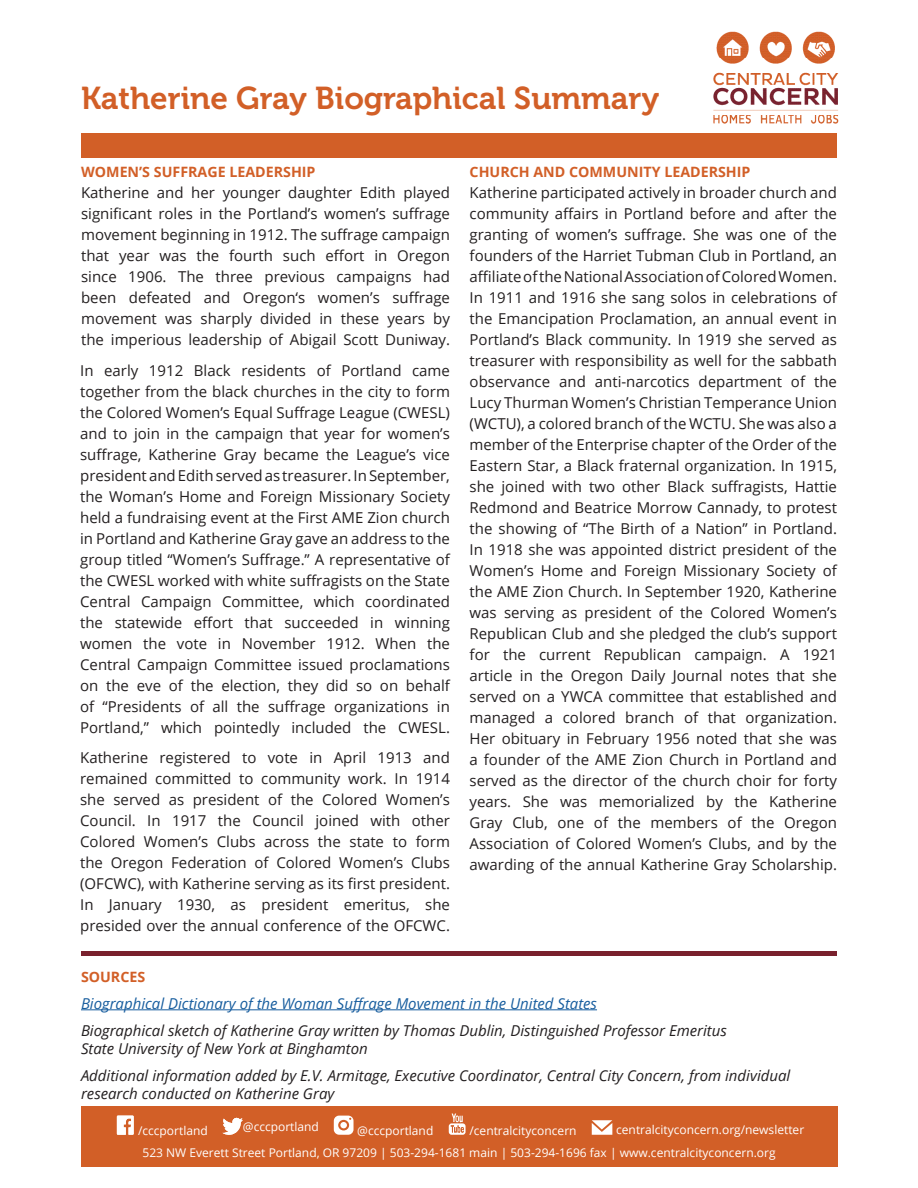
<style>
.page{position:relative;width:918px;height:1188px;background:#fff}
.page>*{position:absolute;margin:0;border:0;box-sizing:border-box;transform-origin:0 0}
.t1{font:31.5px "Museo 700";color:#d25f27}
.t2{font:15px/21px "Open Sans";color:#231f20;text-align:justify}
.Paragraph_Style_1{font:italic 15px "Open Sans";color:#231f20}
.Paragraph_Style_1-2{font:italic 15px "Open Sans";color:#175d9e}
.Paragraph_Style_1-3{font:700 14.25px "Open Sans";color:#d25f27}
.t3{font:12px "Open Sans";color:#fff}
</style>
<div class="page">
<img style="left:713px;top:31px;width:126px;height:93px">
<hr style="left:81px;top:1009px;width:516px;height:1px;background:#175d9e">
<div style="left:81px;top:134px;width:756px;height:24px;background:#d25f27"></div>
<div style="left:81px;top:951px;width:756px;height:5px;background:#79212d"></div>
<div style="left:81px;top:1106px;width:756px;height:60px;background:#d25f27"></div>
<svg style="left:222px;top:1117px;width:21px;height:18px"></svg>
<svg style="left:334px;top:1116px;width:20px;height:19px"></svg>
<div style="left:340px;top:1122px;width:7px;height:6px;background:#fff;border-radius:50%"></div>
<svg style="left:117px;top:1116px;width:17px;height:19px"></svg>
<svg style="left:449px;top:1114px;width:17px;height:21px"></svg>
<svg style="left:592px;top:1120px;width:20px;height:15px"></svg>
<p class="t1" style="left:81px;top:81px;width:580px">Katherine Gray Biographical Summary</p>
<p class="Paragraph_Style_1-3" style="left:470px;top:162px;width:282px">CHURCH AND COMMUNITY LEADERSHIP</p>
<p class="t2" style="left:470px;top:182px;width:369px">Katherine participated actively in broader church and community affairs in Portland before and after the granting of women’s suffrage. She was one of the founders of the Harriet Tubman Club in Portland, an affiliate of the National Association of Colored Women.<br>In 1911 and 1916 she sang solos in celebrations of the Emancipation Proclamation, an annual event in Portland’s Black community. In 1919 she served as treasurer with responsibility as well for the sabbath observance and anti-narcotics department of the Lucy Thurman Women’s Christian Temperance Union (WCTU), a colored branch of the WCTU. She was also a member of the Enterprise chapter of the Order of the Eastern Star, a Black fraternal organization. In 1915, she joined with two other Black suffragists, Hattie Redmond and Beatrice Morrow Cannady, to protest the showing of “The Birth of a Nation” in Portland.<br>In 1918 she was appointed district president of the Women’s Home and Foreign Missionary Society of the AME Zion Church. In September 1920, Katherine was serving as president of the Colored Women’s Republican Club and she pledged the club’s support for the current Republican campaign. A 1921 article in the Oregon Daily Journal notes that she served on a YWCA committee that established and managed a colored branch of that organization.<br>Her obituary in February 1956 noted that she was a founder of the AME Zion Church in Portland and served as the director of the church choir for forty years. She was memorialized by the Katherine Gray Club, one of the members of the Oregon Association of Colored Women’s Clubs, and by the awarding of the annual Katherine Gray Scholarship.</p>
<p class="Paragraph_Style_1-3" style="left:81px;top:162px;width:236px">WOMEN’S SUFFRAGE LEADERSHIP</p>
<p class="t2" style="left:81px;top:182px;width:370px">Katherine and her younger daughter Edith played significant roles in the Portland’s women’s suffrage movement beginning in 1912. The suffrage campaign that year was the fourth such effort in Oregon since 1906. The three previous campaigns had been defeated and Oregon‘s women’s suffrage movement was sharply divided in these years by the imperious leadership of Abigail Scott Duniway.</p>
<p class="t2" style="left:80px;top:360px;width:371px">In early 1912 Black residents of Portland came together from the black churches in the city to form the Colored Women’s Equal Suffrage League (CWESL) and to join in the campaign that year for women’s suffrage, Katherine Gray became the League’s vice president and Edith served as treasurer. In September, the Woman’s Home and Foreign Missionary Society held a fundraising event at the First AME Zion church in Portland and Katherine Gray gave an address to the group titled “Women’s Suffrage.” A representative of the CWESL worked with white suffragists on the State Central Campaign Committee, which coordinated the statewide effort that succeeded in winning women the vote in November 1912. When the Central Campaign Committee issued proclamations on the eve of the election, they did so on behalf of “Presidents of all the suffrage organizations in Portland,” which pointedly included the CWESL.</p>
<p class="t2" style="left:80px;top:746px;width:371px">Katherine registered to vote in April 1913 and remained committed to community work. In 1914 she served as president of the Colored Women’s Council. In 1917 the Council joined with other Colored Women’s Clubs across the state to form the Oregon Federation of Colored Women’s Clubs (OFCWC), with Katherine serving as its first president.<br>In January 1930, as president emeritus, she presided over the annual conference of the OFCWC.</p>
<p class="Paragraph_Style_1-3" style="left:81px;top:966px;width:66px">SOURCES</p>
<p class="Paragraph_Style_1-2" style="left:81px;top:993px;width:518px">Biographical Dictionary of the Woman Suffrage Movement in the United States</p>
<p class="Paragraph_Style_1" style="left:81px;top:1020px;width:647px">Biographical sketch of Katherine Gray written by Thomas Dublin, Distinguished Professor Emeritus</p>
<p class="Paragraph_Style_1" style="left:81px;top:1038px;width:288px">State University of New York at Binghamton</p>
<p class="Paragraph_Style_1" style="left:81px;top:1065px;width:711px">Additional information added by E.V. Armitage, Executive Coordinator, Central City Concern, from individual</p>
<p class="Paragraph_Style_1" style="left:81px;top:1083px;width:255px">research conducted on Katherine Gray</p>
<p class="t3" style="left:138px;top:1122px;width:71px">/cccportland</p>
<p class="t3" style="left:243px;top:1119px;width:78px">@cccportland</p>
<p class="t3" style="left:357px;top:1122px;width:78px">@cccportland</p>
<p class="t3" style="left:470px;top:1122px;width:109px">/centralcityconcern</p>
<p class="t3" style="left:616px;top:1122px;width:190px">centralcityconcern.org/newsletter</p>
<p class="t3" style="left:143px;top:1144px;width:635px">523 NW Everett Street Portland, OR 97209 | 503-294-1681 main | 503-294-1696 fax | www.centralcityconcern.org</p>
</div>
